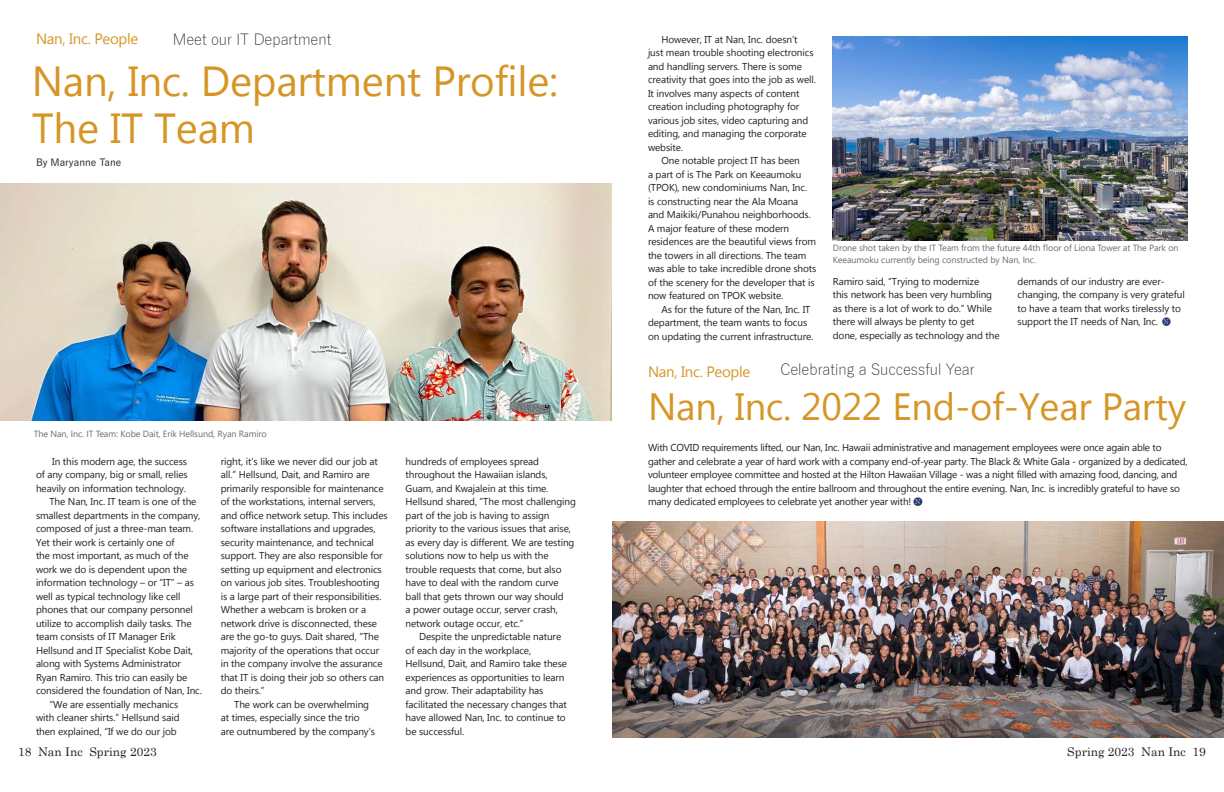
<style>
.page{position:relative;width:1224px;height:792px;background:#fff}
.page>*{position:absolute;margin:0;border:0;box-sizing:border-box;transform-origin:0 0}
.t1{font:42px/47px "Myanmar Text";letter-spacing:-.005em;color:#d69627}
.t2{font:38px "Myanmar Text";letter-spacing:-.005em;color:#d69627}
.t3{font:300 15.2px "Yu Gothic";color:#231f20}
.t4{font:15px "Myanmar Text";letter-spacing:-.02em;color:#d69627}
.t5{font:12px "Century";color:#231f20}
.t6{font:10px/13.5px "Myanmar Text";letter-spacing:-.01em;color:#231f20}
.t7{font:500 10px "Yu Gothic";color:#231f20}
.t8{font:9px/12px "Yu Gothic UI";letter-spacing:-.01em;color:#6c6d70}
</style>
<div class="page">
<img style="left:0;top:183px;width:612px;height:238px">
<img style="left:833px;top:36px;width:355px;height:204px">
<img style="left:612px;top:521px;width:612px;height:216px">
<svg style="left:913px;top:497px;width:10px;height:9px"></svg>
<svg style="left:1162px;top:317px;width:9px;height:10px"></svg>
<p class="t4" style="left:36px;top:30px;width:104px">Nan, Inc. People</p>
<p class="t1" style="left:32px;top:58px;width:528px">Nan, Inc. Department Profile:<br>The IT Team</p>
<p class="t7" style="left:36px;top:154px;width:87px">By Maryanne Tane</p>
<p class="t3" style="left:173px;top:25px;width:160px">Meet our IT Department</p>
<p class="t8" style="left:34px;top:427px;width:235px">The Nan, Inc. IT Team: Kobe Dait, Erik Hellsund, Ryan Ramiro</p>
<p class="t6" style="left:36px;top:454px;width:153px;text-align:justify;text-indent:16px">In this modern age, the success of any company, big or small, relies heavily on information technology.</p>
<p class="t6" style="left:36px;top:495px;width:167px;text-indent:14px">The Nan, Inc. IT team is one of the smallest departments in the company, composed of just a three-man team.<br>Yet their work is certainly one of<br>the most important, as much of the work we do is dependent upon the information technology – or “IT” – as well as typical technology like cell phones that our company personnel utilize to accomplish daily tasks. The team consists of IT Manager Erik Hellsund and IT Specialist Kobe Dait, along with Systems Administrator Ryan Ramiro. This trio can easily be considered the foundation of Nan, Inc.</p>
<p class="t6" style="left:36px;top:697px;width:145px;text-indent:14px">“We are essentially mechanics with cleaner shirts.” Hellsund said then explained, “If we do our job</p>
<p class="t5" style="left:18px;top:742px;width:140px">18 Nan Inc Spring 2023</p>
<p class="t6" style="left:221px;top:454px;width:169px">right, it’s like we never did our job at all.” Hellsund, Dait, and Ramiro are primarily responsible for maintenance of the workstations, internal servers, and office network setup. This includes software installations and upgrades, security maintenance, and technical support. They are also responsible for setting up equipment and electronics on various job sites. Troubleshooting is a large part of their responsibilities.<br>Whether a webcam is broken or a network drive is disconnected, these are the go-to guys. Dait shared, “The majority of the operations that occur in the company involve the assurance that IT is doing their job so others can do theirs.”</p>
<p class="t6" style="left:221px;top:697px;width:156px;text-indent:14px">The work can be overwhelming at times, especially since the trio are outnumbered by the company’s</p>
<p class="t6" style="left:406px;top:454px;width:172px">hundreds of employees spread throughout the Hawaiian islands, Guam, and Kwajalein at this time.<br>Hellsund shared, “The most challenging part of the job is having to assign priority to the various issues that arise, as every day is different. We are testing solutions now to help us with the trouble requests that come, but also have to deal with the random curve ball that gets thrown our way should<br>a power outage occur, server crash, network outage occur, etc.”</p>
<p class="t6" style="left:406px;top:630px;width:163px;text-indent:13px">Despite the unpredictable nature of each day in the workplace, Hellsund, Dait, and Ramiro take these experiences as opportunities to learn and grow. Their adaptability has facilitated the necessary changes that have allowed Nan, Inc. to continue to be successful.</p>
<p class="t6" style="left:648px;top:33px;width:170px;text-indent:14px">However, IT at Nan, Inc. doesn’t<br>just mean trouble shooting electronics and handling servers. There is some creativity that goes into the job as well.<br>It involves many aspects of content creation including photography for various job sites, video capturing and editing, and managing the corporate website.</p>
<p class="t6" style="left:648px;top:154px;width:170px;text-indent:14px">One notable project IT has been<br>a part of is The Park on Keeaumoku (TPOK), new condominiums Nan, Inc.<br>is constructing near the Ala Moana and Maikiki/Punahou neighborhoods.<br>A major feature of these modern residences are the beautiful views from the towers in all directions. The team was able to take incredible drone shots of the scenery for the developer that is now featured on TPOK website.</p>
<p class="t6" style="left:648px;top:303px;width:167px;text-indent:14px">As for the future of the Nan, Inc. IT department, the team wants to focus on updating the current infrastructure.</p>
<p class="t8" style="left:833px;top:241px;width:347px">Drone shot taken by the IT Team from the future 44th floor of Liona Tower at The Park on<br>Keeaumoku currently being constructed by Nan, Inc.</p>
<p class="t6" style="left:833px;top:274px;width:168px">Ramiro said, “Trying to modernize<br>this network has been very humbling as there is a lot of work to do.” While there will always be plenty to get done, especially as technology and the</p>
<p class="t6" style="left:1018px;top:274px;width:169px">demands of our industry are ever&shy;changing, the company is very grateful to have a team that works tirelessly to support the IT needs of Nan, Inc.</p>
<p class="t4" style="left:648px;top:363px;width:104px">Nan, Inc. People</p>
<p class="t3" style="left:780px;top:356px;width:196px">Celebrating a Successful Year</p>
<p class="t2" style="left:648px;top:385px;width:540px">Nan, Inc. 2022 End-of-Year Party</p>
<p class="t6" style="left:648px;top:441px;width:541px">With COVID requirements lifted, our Nan, Inc. Hawaii administrative and management employees were once again able to gather and celebrate a year of hard work with a company end-of-year party. The Black &amp; White Gala - organized by a dedicated, volunteer employee committee and hosted at the Hilton Hawaiian Village - was a night filled with amazing food, dancing, and laughter that echoed through the entire ballroom and throughout the entire evening. Nan, Inc. is incredibly grateful to have so many dedicated employees to celebrate yet another year with!</p>
<p class="t5" style="left:1067px;top:742px;width:140px">Spring 2023 Nan Inc 19</p>
</div>
